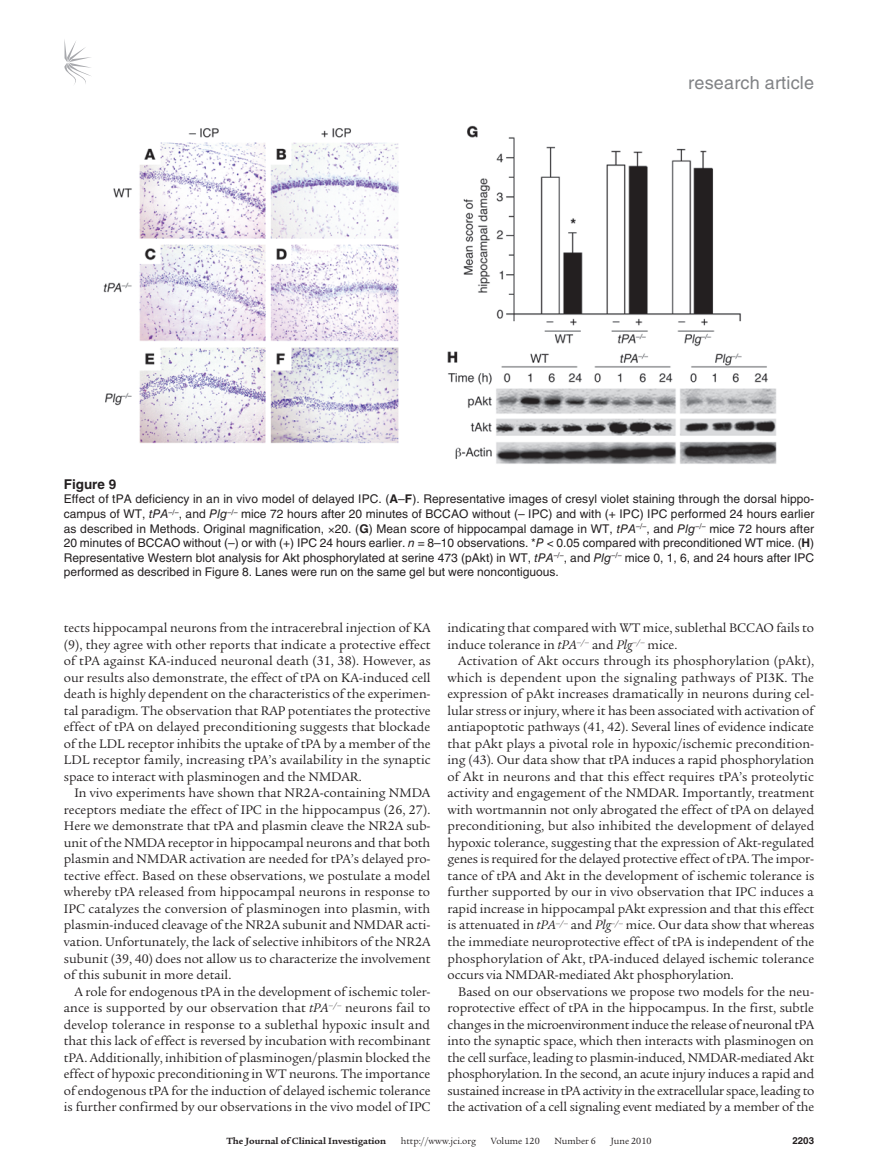
<style>
.page{position:relative;width:878px;height:1174px;background:#fff}
.page>*{position:absolute;margin:0;border:0;box-sizing:border-box;transform-origin:0 0}
.t1{font:18px "Helvetica LT Std";letter-spacing:.01em;color:#808285}
.t2{font:13.5px/16.5px "Legacy Serif Std";color:#231f20;text-align:justify}
.t3{font:700 13.5px "Helvetica LT Std";color:#231f20}
.t4{font:12px/14.7px "Helvetica LT Std";color:#231f20;text-align:justify}
.t5{font:9.75px "Legacy Serif Std";color:#231f20}
.t6{font:700 9.75px "Legacy Serif Std";color:#231f20}
.t7{font:700 9.75px "Helvetica LT Std";color:#231f20}
.s1{font-weight:700}
.s2{font-style:italic}
</style>
<div class="page">
<svg style="left:64px;top:39px;width:27px;height:45px"></svg>
<img style="left:103px;top:125px;width:674px;height:339px">
<h1 class="t1" style="left:688px;top:72px;width:127px">research article</h1>
<p class="t3" style="left:64px;top:475px;width:54px">Figure 9</p>
<p class="t4" style="left:64px;top:492px;width:752px">Effect of tPA deficiency in an in vivo model of delayed IPC. (<span class="s1">A</span>–<span class="s1">F</span>). Representative images of cresyl violet staining through the dorsal hippo&shy;campus of WT, <span class="s2">tPA</span><sup>–/–</sup>, and <span class="s2">Plg</span><sup>–/–</sup> mice 72 hours after 20 minutes of BCCAO without (– IPC) and with (+ IPC) IPC performed 24 hours earlier as described in Methods. Original magnification, 20. (<span class="s1">G</span>) Mean score of hippocampal damage in WT, <span class="s2">tPA</span><sup>–/–</sup>, and <span class="s2">Plg</span><sup>–/–</sup> mice 72 hours after 20 minutes of BCCAO without (–) or with (+) IPC 24 hours earlier. <span class="s2">n</span> = 8–10 observations. *<span class="s2">P</span> &lt; 0.05 compared with preconditioned WT mice. (<span class="s1">H</span>)<br>Representative Western blot analysis for Akt phosphorylated at serine 473 (pAkt) in WT, <span class="s2">tPA</span><sup>–/–</sup>, and <span class="s2">Plg</span><sup>–/–</sup> mice 0, 1, 6, and 24 hours after IPC performed as described in Figure 8. Lanes were run on the same gel but were noncontiguous.</p>
<p class="t2" style="left:64px;top:620px;width:368px">tects hippocampal neurons from the intracerebral injection of KA (9), they agree with other reports that indicate a protective effect of tPA against KA-induced neuronal death (31, 38). However, as our results also demonstrate, the effect of tPA on KA-induced cell death is highly dependent on the characteristics of the experimen&shy;tal paradigm. The observation that RAP potentiates the protective effect of tPA on delayed preconditioning suggests that blockade of the LDL receptor inhibits the uptake of tPA by a member of the LDL receptor family, increasing tPA’s availability in the synaptic space to interact with plasminogen and the NMDAR.</p>
<p class="t2" style="left:64px;top:785px;width:368px;text-indent:11px">In vivo experiments have shown that NR2A-containing NMDA receptors mediate the effect of IPC in the hippocampus (26, 27).<br>Here we demonstrate that tPA and plasmin cleave the NR2A sub&shy;unit of the NMDA receptor in hippocampal neurons and that both plasmin and NMDAR activation are needed for tPA’s delayed pro&shy;tective effect. Based on these observations, we postulate a model whereby tPA released from hippocampal neurons in response to IPC catalyzes the conversion of plasminogen into plasmin, with plasmin-induced cleavage of the NR2A subunit and NMDAR acti&shy;vation. Unfortunately, the lack of selective inhibitors of the NR2A subunit (39, 40) does not allow us to characterize the involvement of this subunit in more detail.</p>
<p class="t2" style="left:64px;top:983px;width:368px;text-indent:11px">A role for endogenous tPA in the development of ischemic toler&shy;ance is supported by our observation that <span class="s2">tPA</span><sup>–/–</sup> neurons fail to develop tolerance in response to a sublethal hypoxic insult and that this lack of effect is reversed by incubation with recombinant tPA. Additionally, inhibition of plasminogen/plasmin blocked the effect of hypoxic preconditioning in WT neurons. The importance of endogenous tPA for the induction of delayed ischemic tolerance is further confirmed by our observations in the vivo model of IPC</p>
<p class="t2" style="left:447px;top:620px;width:368px">indicating that compared with WT mice, sublethal BCCAO fails to induce tolerance in <span class="s2">tPA</span><sup>–/–</sup> and <span class="s2">Plg</span><sup>–/–</sup> mice.</p>
<p class="t2" style="left:447px;top:653px;width:368px;text-indent:11px">Activation of Akt occurs through its phosphorylation (pAkt), which is dependent upon the signaling pathways of PI3K. The expression of pAkt increases dramatically in neurons during cel&shy;lular stress or injury, where it has been associated with activation of antiapoptotic pathways (41, 42). Several lines of evidence indicate that pAkt plays a pivotal role in hypoxic/ischemic precondition&shy;ing (43). Our data show that tPA induces a rapid phosphorylation of Akt in neurons and that this effect requires tPA’s proteolytic activity and engagement of the NMDAR. Importantly, treatment with wortmannin not only abrogated the effect of tPA on delayed preconditioning, but also inhibited the development of delayed hypoxic tolerance, suggesting that the expression of Akt-regulated genes is required for the delayed protective effect of tPA. The impor&shy;tance of tPA and Akt in the development of ischemic tolerance is further supported by our in vivo observation that IPC induces a rapid increase in hippocampal pAkt expression and that this effect is attenuated in <span class="s2">tPA</span><sup>–/–</sup> and <span class="s2">Plg</span><sup>–/–</sup> mice. Our data show that whereas the immediate neuroprotective effect of tPA is independent of the phosphorylation of Akt, tPA-induced delayed ischemic tolerance occurs via NMDAR-mediated Akt phosphorylation.</p>
<p class="t2" style="left:447px;top:983px;width:368px;text-indent:11px">Based on our observations we propose two models for the neu&shy;roprotective effect of tPA in the hippocampus. In the first, subtle changes in the microenvironment induce the release of neuronal tPA into the synaptic space, which then interacts with plasminogen on the cell surface, leading to plasmin-induced, NMDAR-mediated Akt phosphorylation. In the second, an acute injury induces a rapid and sustained increase in tPA activity in the extracellular space, leading to the activation of a cell signaling event mediated by a member of the</p>
<p class="t6" style="left:226px;top:1135px;width:161px">The Journal of Clinical Investigation</p>
<p class="t5" style="left:401px;top:1135px;width:77px">http://www.jci.org</p>
<p class="t5" style="left:490px;top:1135px;width:50px">Volume 120</p>
<p class="t5" style="left:554px;top:1135px;width:43px">Number 6</p>
<p class="t5" style="left:610px;top:1135px;width:42px">June 2010</p>
<p class="t7" style="left:792px;top:1134px;width:23px">2203</p>
</div>
